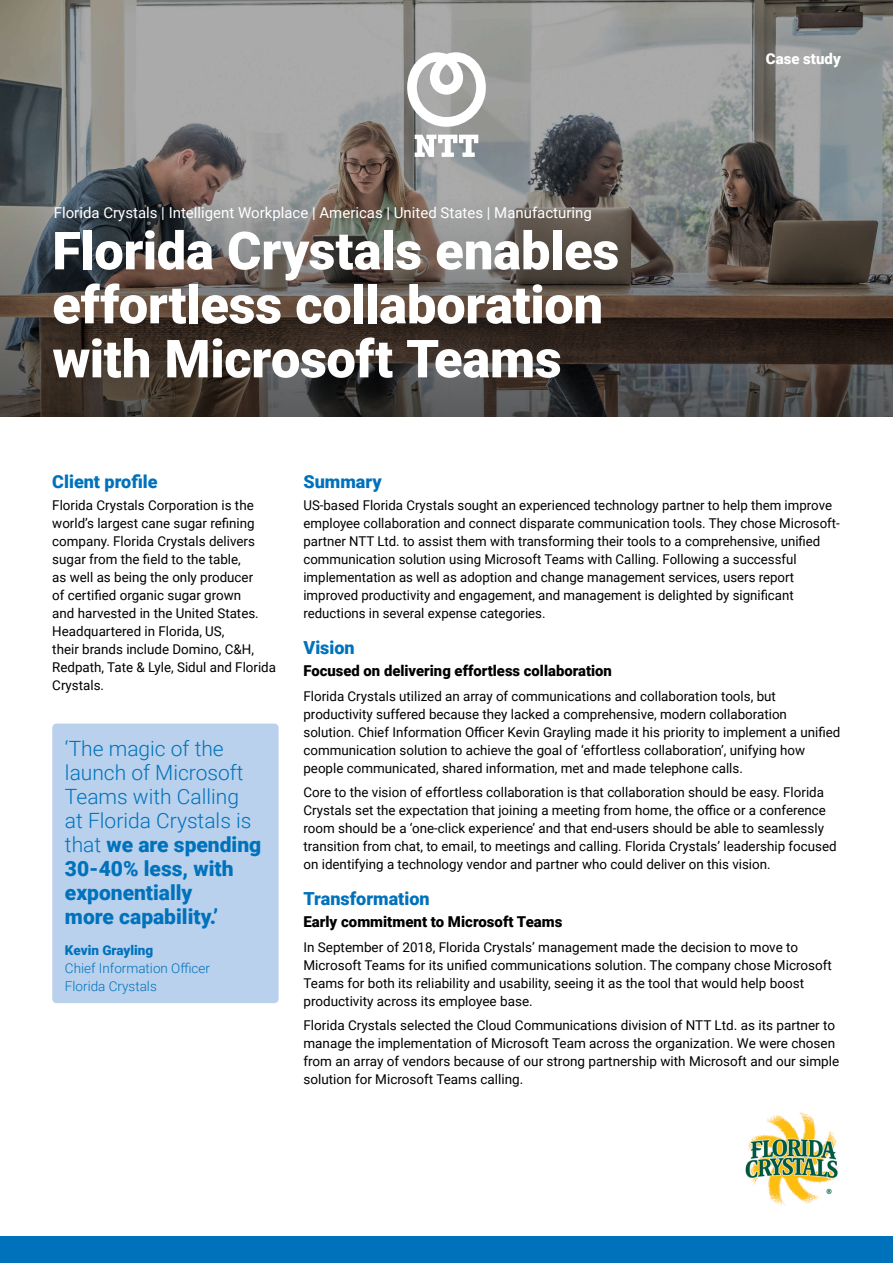
<style>
.page{position:relative;width:893px;height:1263px;background:#fff}
.page>*{position:absolute;margin:0;border:0;box-sizing:border-box;transform-origin:0 0}
.HEADING_1{font:900 52.5px/54px "Roboto";letter-spacing:-.005em;color:#fff}
.TEXT_QUOTATION{font:300 21px/24px "Roboto";color:#0072bc}
.HEADING_3{font:900 18px "Roboto";color:#0072bc}
.BODY_COPY{font:900 18px "Roboto";color:#0072bc}
.DESCRIPTOR{font:15px "Roboto";color:#fff}
.BODY_COPY-2{font:900 15px "Roboto";color:#000}
.HEADING_4{font:900 15px "Roboto";color:#000}
.DOCUMENT_TYPE{font:900 15px "Roboto";color:#fff}
.BODY_COPY-3{font:13.5px/18px "Roboto";color:#000}
.HEADING_4-2{font:13.5px/18px "Roboto";color:#000}
.BODY_COPY-4{font:300 13.5px/18px "Roboto";color:#0072bc}
.s1{font-weight:900}
</style>
<div class="page">
<div style="left:52px;top:723px;width:227px;height:280px;background:#b9d1ec;border-radius:4px"></div>
<div style="left:0;top:1236px;width:893px;height:27px;background:#0072bc"></div>
<svg style="left:0;top:0;width:893px;height:417px;background:#6c6864"></svg>
<svg style="left:415px;top:135px;width:63px;height:22px"></svg>
<svg style="left:407px;top:52px;width:79px;height:75px"></svg>
<img style="left:745px;top:1112px;width:94px;height:94px">
<p class="DESCRIPTOR" style="left:54px;top:202px;width:540px">Florida Crystals | Intelligent Workplace | Americas | United States | Manufacturing</p>
<p class="HEADING_1" style="left:52px;top:222px;width:568px">Florida Crystals enables effortless collaboration with Microsoft Teams</p>
<p class="DOCUMENT_TYPE" style="left:766px;top:48px;width:76px">Case study</p>
<p class="HEADING_3" style="left:52px;top:469px;width:107px">Client profile</p>
<p class="BODY_COPY-3" style="left:52px;top:496px;width:225px">Florida Crystals Corporation is the world’s largest cane sugar refining company. Florida Crystals delivers sugar from the field to the table,<br>as well as being the only producer<br>of certified organic sugar grown<br>and harvested in the United States.<br>Headquartered in Florida, US,<br>their brands include Domino, C&amp;H,<br>Redpath, Tate &amp; Lyle, Sidul and Florida<br>Crystals.</p>
<p class="TEXT_QUOTATION" style="left:65px;top:736px;width:198px">‘The magic of the launch of Microsoft<br>Teams with Calling at Florida Crystals is that <span class="s1">we are spending<br>30-40% less, with exponentially<br>more capability.’</span></p>
<p class="BODY_COPY-4" style="left:65px;top:941px;width:147px"><span class="s1">Kevin Grayling<br></span>Chief Information Officer<br>Florida Crystals</p>
<p class="HEADING_3" style="left:303px;top:469px;width:80px">Summary</p>
<p class="BODY_COPY-3" style="left:303px;top:496px;width:538px">US-based Florida Crystals sought an experienced technology partner to help them improve employee collaboration and connect disparate communication tools. They chose Microsoft&shy;partner NTT Ltd. to assist them with transforming their tools to a comprehensive, unified communication solution using Microsoft Teams with Calling. Following a successful implementation as well as adoption and change management services, users report improved productivity and engagement, and management is delighted by significant reductions in several expense categories.</p>
<p class="HEADING_3" style="left:303px;top:635px;width:53px">Vision</p>
<p class="BODY_COPY-2" style="left:303px;top:660px;width:310px">Focused on delivering effortless collaboration</p>
<p class="BODY_COPY-3" style="left:303px;top:686px;width:538px">Florida Crystals utilized an array of communications and collaboration tools, but productivity suffered because they lacked a comprehensive, modern collaboration solution. Chief Information Officer Kevin Grayling made it his priority to implement a unified communication solution to achieve the goal of ‘effortless collaboration’, unifying how people communicated, shared information, met and made telephone calls.</p>
<p class="BODY_COPY-3" style="left:303px;top:783px;width:535px">Core to the vision of effortless collaboration is that collaboration should be easy. Florida Crystals set the expectation that joining a meeting from home, the office or a conference room should be a ‘one-click experience’ and that end-users should be able to seamlessly transition from chat, to email, to meetings and calling. Florida Crystals’ leadership focused on identifying a technology vendor and partner who could deliver on this vision.</p>
<p class="BODY_COPY" style="left:303px;top:886px;width:128px">Transformation</p>
<p class="HEADING_4" style="left:303px;top:911px;width:260px">Early commitment to Microsoft Teams</p>
<p class="HEADING_4-2" style="left:303px;top:937px;width:530px">In September of 2018, Florida Crystals’ management made the decision to move to Microsoft Teams for its unified communications solution. The company chose Microsoft Teams for both its reliability and usability, seeing it as the tool that would help boost productivity across its employee base.</p>
<p class="BODY_COPY-3" style="left:303px;top:1016px;width:537px">Florida Crystals selected the Cloud Communications division of NTT Ltd. as its partner to manage the implementation of Microsoft Team across the organization. We were chosen from an array of vendors because of our strong partnership with Microsoft and our simple solution for Microsoft Teams calling.</p>
</div>
